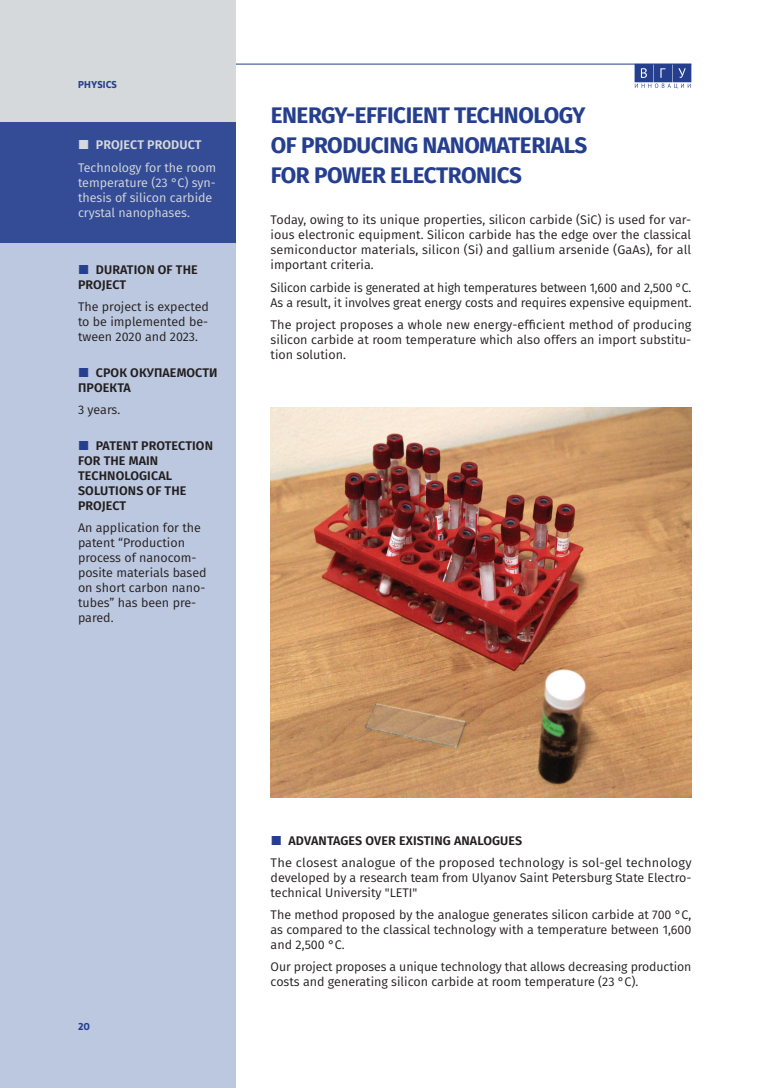
<style>
.page{position:relative;width:780px;height:1088px;background:#fff}
.page>*{position:absolute;margin:0;border:0;box-sizing:border-box;transform-origin:0 0}
.Заголовок_синий{font:700 22.5px/30px "Fira Sans";letter-spacing:-.02em;color:#253f8e;text-align:justify}
.Текст_широкий{font:12.5px/15px "Fira Sans";letter-spacing:-.005em;color:#231f20;text-align:justify}
.Текст_узкий{font:12.5px/15px "Fira Sans";color:#231f20;text-align:justify}
.t1{font:600 12.5px/15px "Fira Sans";letter-spacing:.01em;color:#231f20}
.Текст_узкий_серый{font:12.5px/15px "Fira Sans";color:#d6d9dc}
.t2{font:600 12.5px "Fira Sans";letter-spacing:.005em;color:#d6d9dc}
.t3{font:700 10px "Webnar";color:#253f8e}
</style>
<div class="page">
<hr style="left:113px;top:64px;width:578px;height:1px;background:#253f8e">
<div style="left:0;top:0;width:236px;height:1088px;background:#bcc8df"></div>
<div style="left:0;top:0;width:236px;height:123px;background:#d6d9dc"></div>
<svg style="left:634px;top:64px;width:57px;height:25px"></svg>
<div style="left:0;top:123px;width:236px;height:120px;background:#344c96"></div>
<img style="left:270px;top:408px;width:421px;height:390px">
<p class="t3" style="left:78px;top:77px;width:40px">PHYSICS</p>
<p class="t2" style="left:96px;top:135px;width:107px">PROJECT PRODUCT</p>
<p class="Текст_узкий_серый" style="left:78px;top:159px;width:140px">Technology for the room temperature (23 °С) syn&shy;thesis of silicon carbide crystal nanophases.</p>
<p class="t1" style="left:78px;top:261px;width:121px;text-indent:18px">DURATION OF THE<br>PROJECT</p>
<p class="Текст_узкий" style="left:78px;top:299px;width:132px">The project is expected to be implemented be&shy;tween 2020 and 2023.</p>
<p class="t1" style="left:78px;top:364px;width:141px;text-indent:18px">СРОК ОКУПАЕМОСТИ<br>ПРОЕКТА</p>
<p class="Текст_узкий" style="left:78px;top:402px;width:44px">3 years.</p>
<p class="t1" style="left:78px;top:438px;width:136px;text-indent:18px">PATENT PROTECTION<br>FOR THE MAIN<br>TECHNOLOGICAL<br>SOLUTIONS OF THE<br>PROJECT</p>
<p class="Текст_узкий" style="left:78px;top:520px;width:130px;text-align:left">An application for the patent “Production process of nanocom&shy;posite materials based on short carbon nano&shy;tubes” has been pre&shy;pared.</p>
<p class="Заголовок_синий" style="left:271px;top:98px;width:318px">ENERGY-EFFICIENT TECHNOLOGY OF PRODUCING NANOMATERIALS FOR POWER ELECTRONICS</p>
<p class="Текст_широкий" style="left:270px;top:212px;width:422px">Today, owing to its unique properties, silicon carbide (SiC) is used for var&shy;ious electronic equipment. Silicon carbide has the edge over the classical semiconductor materials, silicon (Si) and gallium arsenide (GaAs), for all important criteria.</p>
<p class="Текст_широкий" style="left:270px;top:279px;width:422px">Silicon carbide is generated at high temperatures between 1,600 and 2,500 °С.<br>As a result, it involves great energy costs and requires expensive equipment.</p>
<p class="Текст_широкий" style="left:270px;top:316px;width:422px">The project proposes a whole new energy-efficient method of producing silicon carbide at room temperature which also offers an import substitu&shy;tion solution.</p>
<p class="t3" style="left:78px;top:1019px;width:14px">20</p>
<p class="t1" style="left:288px;top:832px;width:235px">ADVANTAGES OVER EXISTING ANALOGUES</p>
<p class="Текст_широкий" style="left:270px;top:855px;width:422px">The closest analogue of the proposed technology is sol-gel technology developed by a research team from Ulyanov Saint Petersburg State Electro&shy;technical University "LETI"</p>
<p class="Текст_широкий" style="left:270px;top:907px;width:422px">The method proposed by the analogue generates silicon carbide at 700 °С, as compared to the classical technology with a temperature between 1,600 and 2,500 °С.</p>
<p class="Текст_широкий" style="left:270px;top:959px;width:422px">Our project proposes a unique technology that allows decreasing production costs and generating silicon carbide at room temperature (23 °С).</p>
</div>
